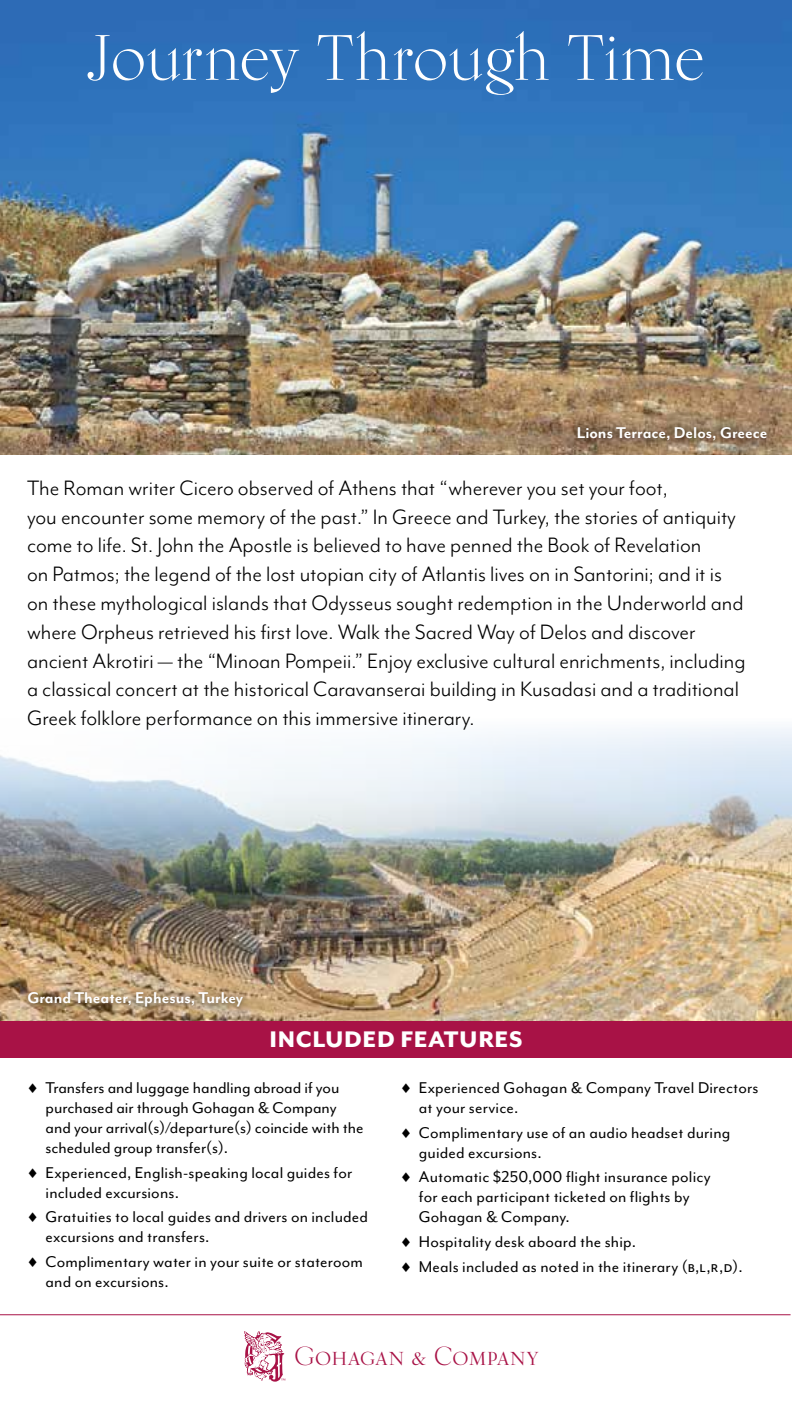
<style>
.page{position:relative;width:792px;height:1404px;background:#fff}
.page>*{position:absolute;margin:0;border:0;box-sizing:border-box;transform-origin:0 0}
.t1{font:64px "Kumlien Pro";letter-spacing:-.02em;color:#fff}
.t2{font:800 26px "Mr Eaves Mod OT";letter-spacing:.025em;color:#fff}
.t3{font:26px "Kumlien Pro";letter-spacing:.005em;color:#a81246}
.t4{font:24px/28.8px "Mr Eaves Mod OT";color:#000}
.t5{font:18px/20px "Mr Eaves Mod OT";letter-spacing:.01em;color:#000}
.t6{font:700 18px "Mr Eaves Mod OT";color:#fff}
</style>
<div class="page">
<img style="left:1px;top:727px;width:790px;height:294px">
<img style="left:1px;top:0;width:791px;height:454px">
<div style="left:0;top:1021px;width:792px;height:36px;background:#a81246"></div>
<hr style="left:0;top:1314px;width:791px;height:1px;background:#a81246">
<svg style="left:244px;top:1331px;width:42px;height:51px"></svg>
<hr style="left:791px;top:0;width:1px;height:410px;background:#f1f1f2">
<img style="left:0;top:0;width:1px;height:212px">
<div style="left:566px;top:414px;width:213px;height:38px;background:#000;opacity:.57"></div>
<div style="left:16px;top:980px;width:239px;height:39px;background:#000;opacity:.57"></div>
<hr style="left:0;top:210px;width:1px;height:904px;background:#c2e1f6">
<h1 class="t1" style="left:86px;top:19px;width:620px">Journey Through Time</h1>
<p class="t6" style="left:577px;top:422px;width:192px">Lions Terrace, Delos, Greece</p>
<p class="t4" style="left:27px;top:473px;width:720px">The Roman writer Cicero observed of Athens that “wherever you set your foot,<br>you encounter some memory of the past.” In Greece and Turkey, the stories of antiquity come to life. St. John the Apostle is believed to have penned the Book of Revelation<br>on Patmos; the legend of the lost utopian city of Atlantis lives on in Santorini; and it is on these mythological islands that Odysseus sought redemption in the Underworld and where Orpheus retrieved his first love. Walk the Sacred Way of Delos and discover ancient Akrotiri — the “Minoan Pompeii.” Enjoy exclusive cultural enrichments, including a classical concert at the historical Caravanserai building in Kusadasi and a traditional Greek folklore performance on this immersive itinerary.</p>
<p class="t6" style="left:27px;top:988px;width:217px">Grand Theater, Ephesus, Turkey</p>
<p class="t2" style="left:270px;top:1024px;width:254px">INCLUDED FEATURES</p>
<p class="t5" style="left:46px;top:1078px;width:320px;text-indent:-18px">♦ Transfers and luggage handling abroad if you purchased air through Gohagan &amp; Company and your arrival(s)/departure(s) coincide with the scheduled group transfer(s).</p>
<p class="t5" style="left:46px;top:1162px;width:308px;text-indent:-18px">♦ Experienced, English-speaking local guides for included excursions.</p>
<p class="t5" style="left:46px;top:1207px;width:324px;text-indent:-18px">♦ Gratuities to local guides and drivers on included excursions and transfers.</p>
<p class="t5" style="left:46px;top:1252px;width:319px;text-indent:-18px">♦ Complimentary water in your suite or stateroom and on excursions.</p>
<p class="t5" style="left:419px;top:1078px;width:341px;text-indent:-18px">♦ Experienced Gohagan &amp; Company Travel Directors at your service.</p>
<p class="t5" style="left:419px;top:1122px;width:313px;text-indent:-18px">♦ Complimentary use of an audio headset during guided excursions.</p>
<p class="t5" style="left:419px;top:1167px;width:293px;text-indent:-18px">♦ Automatic $250,000 flight insurance policy for each participant ticketed on flights by<br>Gohagan &amp; Company.</p>
<p class="t5" style="left:401px;top:1229px;width:343px;line-height:24.6px">♦ Hospitality desk aboard the ship.<br>♦ Meals included as noted in the itinerary (b,l,r,d).</p>
<p class="t3" style="left:294px;top:1340px;width:246px">Gohagan &amp; Company</p>
</div>
